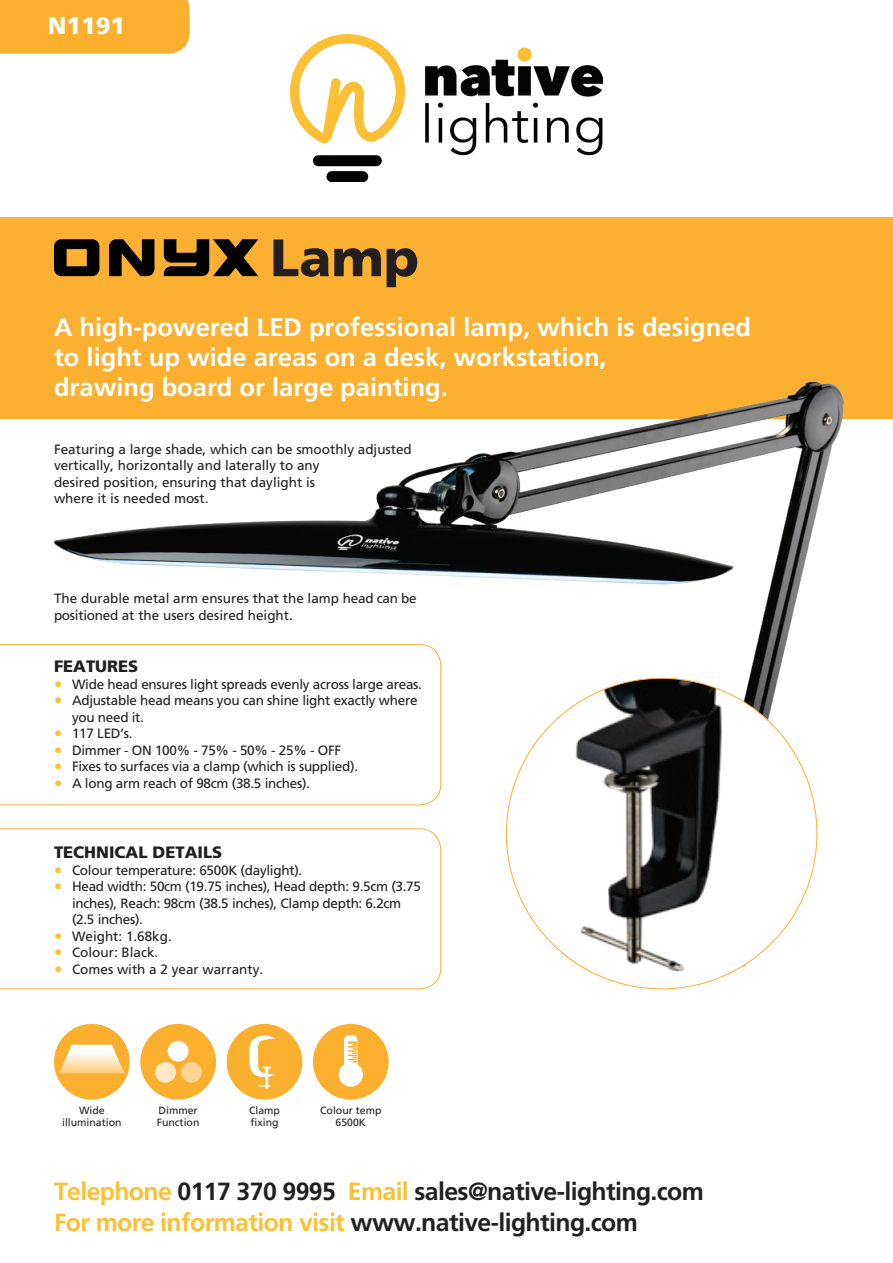
<style>
.page{position:relative;width:893px;height:1263px;background:#fff}
.page>*{position:absolute;margin:0;border:0;box-sizing:border-box;transform-origin:0 0}
.t1{font:67.2px "Excluded";color:#000001}
.t2{font:900 52.5px "Frutiger";color:#231f20}
.t3{font:700 25.5px/30px "Frutiger";color:#fff}
.t4{font:700 24.9px/30.8px "Frutiger";letter-spacing:-.025em;color:#231f20}
.t5{font:900 24px "Frutiger";color:#fff}
.t6{font:900 16.5px "Frutiger";color:#231f20}
.t7{font:13.5px/16.5px "Frutiger";letter-spacing:-.02em;color:#231f20}
.t8{font:13.5px/16.5px "Frutiger";color:#231f20}
.t9{font:10.5px/12px "Frutiger";color:#231f20;text-align:center}
.s1{font-size:16.5px;color:#fdbf34}
.s2{color:#fdbf34}
</style>
<div class="page">
<div style="left:0;top:217px;width:893px;height:201px;background:#fbb031"></div>
<img style="left:291px;top:34px;width:311px;height:148px">
<div style="left:0;top:0;width:190px;height:54px;background:#fbaf2e"></div>
<svg style="left:0;top:828px;width:439px;height:161px"></svg>
<div style="left:54px;top:1024px;width:76px;height:75px;background:#fbaf2e;border-radius:50%"></div>
<div style="left:140px;top:1024px;width:76px;height:75px;background:#fbaf2e;border-radius:50%"></div>
<div style="left:227px;top:1024px;width:75px;height:75px;background:#fbaf2e;border-radius:50%"></div>
<div style="left:313px;top:1024px;width:76px;height:75px;background:#fbaf2e;border-radius:50%"></div>
<div style="left:168px;top:1041px;width:20px;height:20px;background:#fff;border-radius:50%"></div>
<div style="left:155px;top:1062px;width:21px;height:21px;background:#fee8c6;border-radius:50%"></div>
<div style="left:181px;top:1062px;width:21px;height:21px;background:#fed495;border-radius:50%"></div>
<div style="left:344px;top:1036px;width:13px;height:45px;background:#fff;border-radius:4px"></div>
<div style="left:344px;top:1036px;width:13px;height:45px;border:1px solid #fff;border-radius:4px"></div>
<div style="left:339px;top:1062px;width:24px;height:25px;background:#fff;border-radius:50%"></div>
<svg style="left:348px;top:1042px;width:9px;height:20px"></svg>
<svg style="left:59px;top:1045px;width:66px;height:28px"></svg>
<div style="left:249px;top:1036px;width:30px;height:41px;background:#fff;border-radius:13px"></div>
<div style="left:258px;top:1040px;width:19px;height:33px;background:#fbaf2e;border-radius:7px"></div>
<div style="left:268px;top:1040px;width:13px;height:34px;background:#fbaf2e"></div>
<hr style="left:265px;top:1067px;width:3px;height:21px;background:#fff">
<svg style="left:262px;top:1066px;width:10px;height:2px"></svg>
<img style="left:47px;top:381px;width:800px;height:597px">
<img style="left:506px;top:678px;width:311px;height:311px;border-radius:155px">
<h3 class="t5" style="left:48px;top:11px;width:79px">N1191</h3>
<h1 class="t1" style="left:49px;top:231px;width:215px">ONYX</h1>
<h2 class="t2" style="left:270px;top:226px;width:150px">Lamp</h2>
<h3 class="t3" style="left:54px;top:312px;width:699px">A high-powered LED professional lamp, which is designed to light up wide areas on a desk, workstation,<br>drawing board or large painting.</h3>
<p class="t8" style="left:54px;top:441px;width:359px">Featuring a large shade, which can be smoothly adjusted vertically, horizontally and laterally to any<br>desired position, ensuring that daylight is<br>where it is needed most.</p>
<p class="t8" style="left:54px;top:590px;width:364px">The durable metal arm ensures that the lamp head can be positioned at the users desired height.</p>
<p class="t6" style="left:54px;top:657px;width:86px">FEATURES</p>
<p class="t7" style="left:54px;top:676px;width:369px"><span class="s1">•</span> Wide head ensures light spreads evenly across large areas.</p>
<p class="t7" style="left:72px;top:692px;width:347px;text-indent:-18px"><span class="s1">•</span> Adjustable head means you can shine light exactly where you need it.</p>
<p class="t7" style="left:54px;top:725px;width:80px"><span class="s1">•</span> 117 LED’s.</p>
<p class="t7" style="left:54px;top:742px;width:289px"><span class="s1">•</span> Dimmer - ON 100% - 75% - 50% - 25% - OFF</p>
<p class="t7" style="left:54px;top:758px;width:306px"><span class="s1">•</span> Fixes to surfaces via a clamp (which is supplied).</p>
<p class="t7" style="left:54px;top:775px;width:258px"><span class="s1">•</span> A long arm reach of 98cm (38.5 inches).</p>
<p class="t6" style="left:54px;top:843px;width:170px">TECHNICAL DETAILS</p>
<p class="t7" style="left:54px;top:862px;width:250px"><span class="s1">•</span> Colour temperature: 6500K (daylight).</p>
<p class="t7" style="left:72px;top:878px;width:351px;text-indent:-18px"><span class="s1">•</span> Head width: 50cm (19.75 inches), Head depth: 9.5cm (3.75 inches), Reach: 98cm (38.5 inches), Clamp depth: 6.2cm (2.5 inches).</p>
<p class="t8" style="left:54px;top:928px;width:119px"><span class="s1">•</span> Weight: 1.68kg.</p>
<p class="t8" style="left:54px;top:944px;width:106px"><span class="s1">•</span> Colour: Black.</p>
<p class="t8" style="left:54px;top:961px;width:211px"><span class="s1">•</span> Comes with a 2 year warranty.</p>
<p class="t9" style="left:62px;top:1104px;width:61px">Wide illumination</p>
<p class="t9" style="left:157px;top:1104px;width:44px;text-align:left">Dimmer<br>Function</p>
<p class="t9" style="left:249px;top:1104px;width:32px;text-align:left">Clamp fixing</p>
<p class="t9" style="left:320px;top:1104px;width:63px">Colour temp<br>6500K</p>
<h3 class="t4" style="left:54px;top:1176px;width:651px"><span class="s2">Telephone</span> 0117 370 9995 <span class="s2">Email</span> sales@native-lighting.com<br><span class="s2">For more information visit</span> www.native-lighting.com</h3>
</div>
